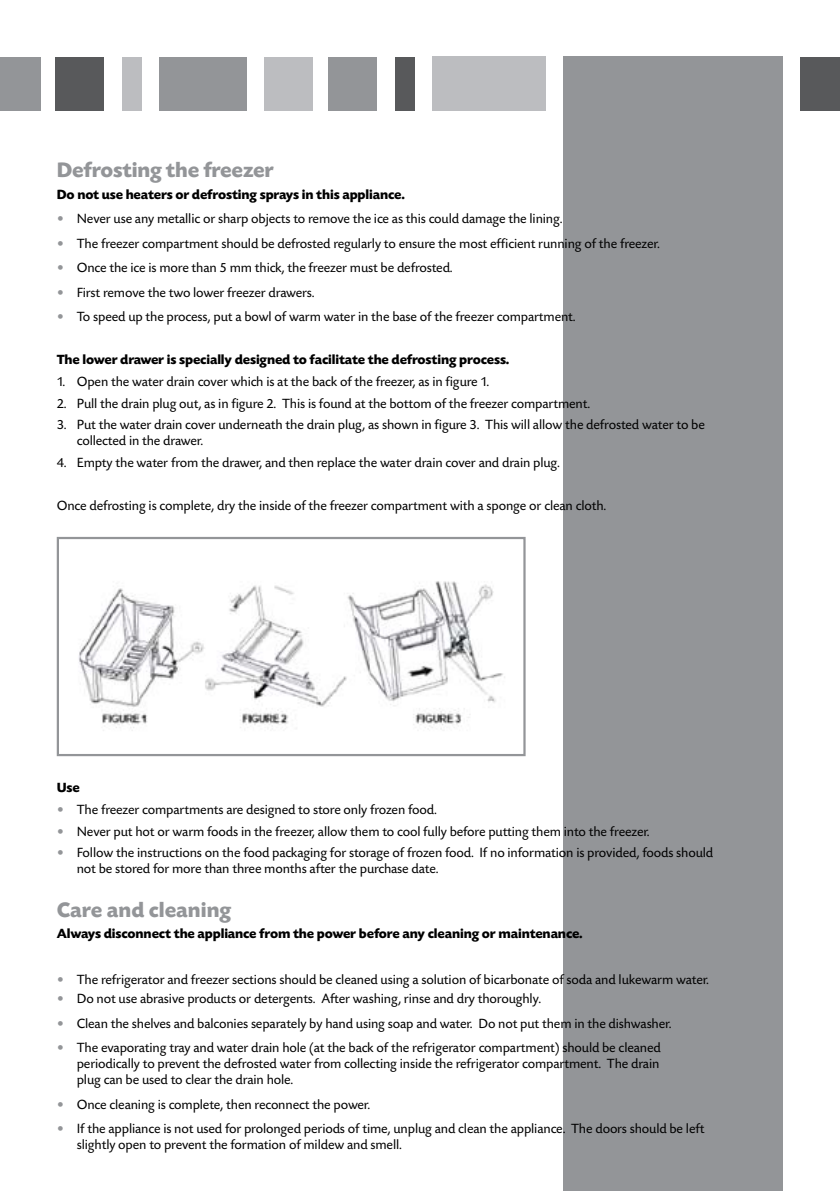
<style>
.page{position:relative;width:840px;height:1191px;background:#fff}
.page>*{position:absolute;margin:0;border:0;box-sizing:border-box;transform-origin:0 0}
.t1{font:700 22px "Today SB";letter-spacing:-.01em;color:#939598}
.t2{font:14px/16px "Today SB";letter-spacing:-.01em;color:#000}
.t3{font:700 14px "Today SB";letter-spacing:-.01em;color:#000}
.s1{color:#939598}
</style>
<div class="page">
<div style="left:800px;top:57px;width:39px;height:53px;background:#58595b"></div>
<div style="left:563px;top:57px;width:219px;height:1134px;background:#939598"></div>
<div style="left:394px;top:57px;width:20px;height:53px;background:#58595b"></div>
<div style="left:328px;top:57px;width:48px;height:53px;background:#939598"></div>
<div style="left:264px;top:57px;width:48px;height:53px;background:#bcbdc0"></div>
<div style="left:159px;top:57px;width:88px;height:53px;background:#939598"></div>
<div style="left:122px;top:57px;width:19px;height:53px;background:#bcbdc0"></div>
<div style="left:56px;top:57px;width:48px;height:53px;background:#58595b"></div>
<div style="left:0;top:57px;width:40px;height:53px;background:#939598"></div>
<div style="left:432px;top:57px;width:113px;height:54px;background:#bcbdc0"></div>
<img style="left:79px;top:581px;width:426px;height:150px">
<div style="left:57px;top:537px;width:468px;height:219px;border:2px solid #939598"></div>
<h1 class="t1" style="left:57px;top:158px;width:219px">Defrosting the freezer</h1>
<p class="t3" style="left:57px;top:186px;width:349px">Do not use heaters or defrosting sprays in this appliance.</p>
<p class="t2" style="left:57px;top:211px;width:507px"><span class="s1">•</span> Never use any metallic or sharp objects to remove the ice as this could damage the lining.</p>
<p class="t2" style="left:57px;top:235px;width:604px"><span class="s1">•</span> The freezer compartment should be defrosted regularly to ensure the most efficient running of the freezer.</p>
<p class="t2" style="left:57px;top:260px;width:397px"><span class="s1">•</span> Once the ice is more than 5 mm thick, the freezer must be defrosted.</p>
<p class="t2" style="left:57px;top:284px;width:259px"><span class="s1">•</span> First remove the two lower freezer drawers.</p>
<p class="t2" style="left:57px;top:309px;width:520px"><span class="s1">•</span> To speed up the process, put a bowl of warm water in the base of the freezer compartment.</p>
<p class="t3" style="left:57px;top:352px;width:454px">The lower drawer is specially designed to facilitate the defrosting process.</p>
<p class="t2" style="left:57px;top:374px;width:433px">1. Open the water drain cover which is at the back of the freezer, as in figure 1.</p>
<p class="t2" style="left:57px;top:396px;width:534px">2. Pull the drain plug out, as in figure 2. This is found at the bottom of the freezer compartment.</p>
<p class="t2" style="left:77px;top:417px;width:629px;text-indent:-20px">3. Put the water drain cover underneath the drain plug, as shown in figure 3. This will allow the defrosted water to be collected in the drawer.</p>
<p class="t2" style="left:57px;top:455px;width:504px">4. Empty the water from the drawer, and then replace the water drain cover and drain plug.</p>
<p class="t2" style="left:57px;top:498px;width:551px">Once defrosting is complete, dry the inside of the freezer compartment with a sponge or clean cloth.</p>
<p class="t3" style="left:57px;top:780px;width:25px">Use</p>
<p class="t2" style="left:57px;top:802px;width:381px"><span class="s1">•</span> The freezer compartments are designed to store only frozen food.</p>
<p class="t2" style="left:57px;top:823px;width:594px"><span class="s1">•</span> Never put hot or warm foods in the freezer, allow them to cool fully before putting them into the freezer.</p>
<p class="t2" style="left:77px;top:845px;width:637px;text-indent:-20px"><span class="s1">•</span> Follow the instructions on the food packaging for storage of frozen food. If no information is provided, foods should not be stored for more than three months after the purchase date.</p>
<h1 class="t1" style="left:57px;top:897px;width:176px">Care and cleaning</h1>
<p class="t3" style="left:57px;top:926px;width:527px">Always disconnect the appliance from the power before any cleaning or maintenance.</p>
<p class="t2" style="left:57px;top:972px;width:653px"><span class="s1">•</span> The refrigerator and freezer sections should be cleaned using a solution of bicarbonate of soda and lukewarm water.</p>
<p class="t2" style="left:57px;top:991px;width:485px"><span class="s1">•</span> Do not use abrasive products or detergents. After washing, rinse and dry thoroughly.</p>
<p class="t2" style="left:57px;top:1015px;width:616px"><span class="s1">•</span> Clean the shelves and balconies separately by hand using soap and water. Do not put them in the dishwasher.</p>
<p class="t2" style="left:77px;top:1040px;width:585px;text-align:justify;text-indent:-20px"><span class="s1">•</span> The evaporating tray and water drain hole (at the back of the refrigerator compartment) should be cleaned periodically to prevent the defrosted water from collecting inside the refrigerator compartment. The drain plug can be used to clear the drain hole.</p>
<p class="t2" style="left:57px;top:1096px;width:315px"><span class="s1">•</span> Once cleaning is complete, then reconnect the power.</p>
<p class="t2" style="left:77px;top:1121px;width:629px;text-indent:-20px"><span class="s1">•</span> If the appliance is not used for prolonged periods of time, unplug and clean the appliance. The doors should be left slightly open to prevent the formation of mildew and smell.</p>
</div>
